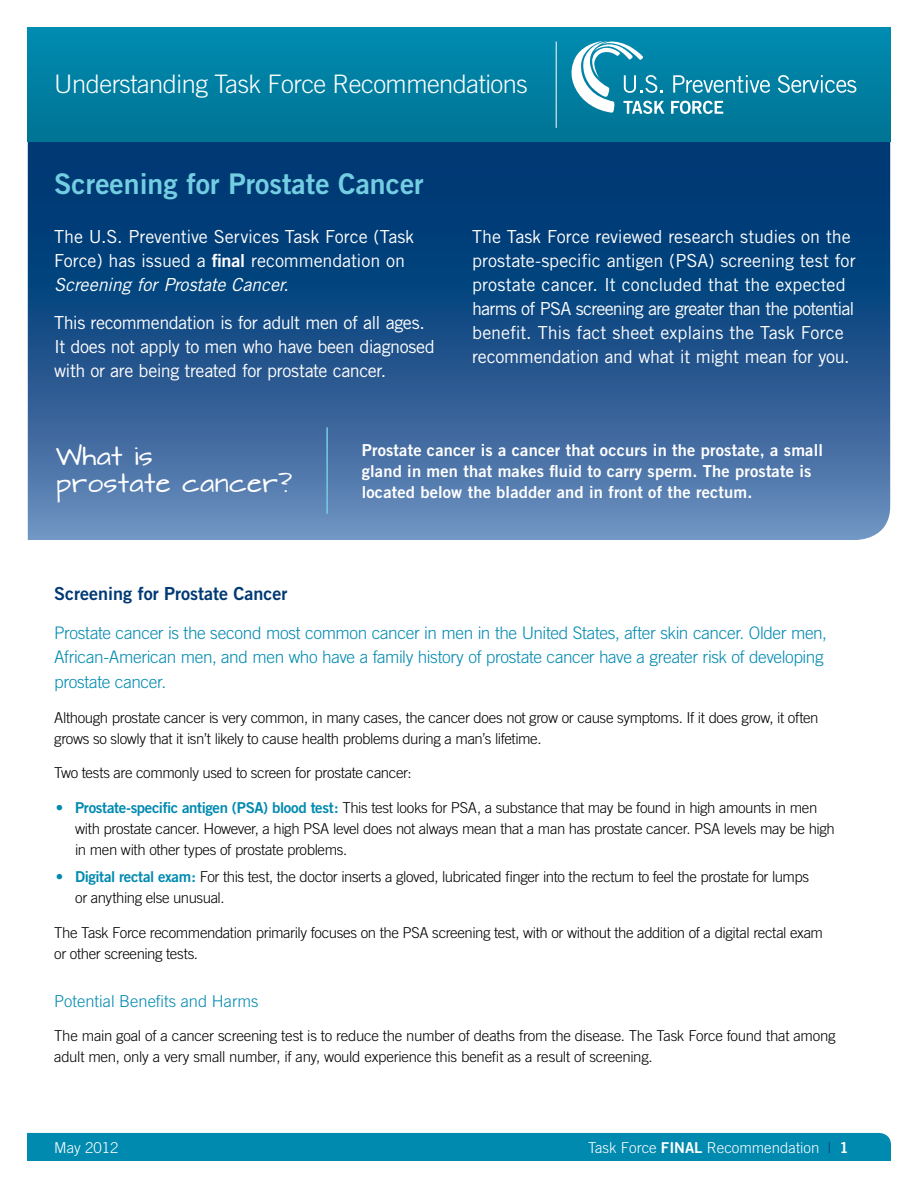
<style>
.page{position:relative;width:918px;height:1188px;background:#fff}
.page>*{position:absolute;margin:0;border:0;box-sizing:border-box;transform-origin:0 0}
.t1{font:28.5px "Trade Gothic Bold Two";color:#74cee2}
.t2{font:300 25.5px "Trade Gothic";letter-spacing:-.02em;color:#fff}
.t3{font:22.5px/27px "Architects Daughter";letter-spacing:.01em;color:#fff}
.t4{font:18px/24px "Trade Gothic";letter-spacing:-.015em;color:#fff}
.t5{font:18px "Trade Gothic Bold Two";color:#003974}
.t6{font:300 17.25px/24.8px "Trade Gothic";letter-spacing:-.025em;color:#008ab0}
.t7{font:16.5px/21px "Trade Gothic Bold Two";letter-spacing:.01em;color:#fff}
.t8{font:300 16.5px "Trade Gothic";color:#008ab0}
.t9{font:300 15px/21px "Trade Gothic";letter-spacing:-.025em;color:#000}
.t10{font:300 15px "Trade Gothic";color:#fff}
.s1{font-family:"Trade Gothic Bold Two"}
.s2{font-style:italic}
.s3{color:#008ab0}
.s4{font-family:"Trade Gothic Bold Two";font-weight:400;color:#008ab0}
.s5{font-family:"Trade Gothic Bold Two";font-weight:400}
.s6{color:#003974}
</style>
<div class="page">
<svg style="left:28px;top:141px;width:862px;height:399px;background:#24578e"></svg>
<div style="left:28px;top:27px;width:862px;height:114px;background:linear-gradient(to bottom,#008cb1,#007494)"></div>
<hr style="left:556px;top:42px;width:1px;height:86px;background:#fff">
<svg style="left:778px;top:75px;width:78px;height:18px"></svg>
<svg style="left:671px;top:101px;width:52px;height:13px"></svg>
<svg style="left:568px;top:41px;width:96px;height:73px"></svg>
<svg style="left:673px;top:75px;width:97px;height:18px;background:#44a1bb"></svg>
<div style="left:27px;top:1133px;width:864px;height:28px;background:#008ab0"></div>
<hr style="left:326px;top:427px;width:2px;height:87px;background:#74cee2">
<h1 class="t2" style="left:54px;top:69px;width:475px">Understanding Task Force Recommendations</h1>
<h1 class="t1" style="left:54px;top:166px;width:371px">Screening for Prostate Cancer</h1>
<p class="t4" style="left:54px;top:225px;width:362px">The U.S. Preventive Services Task Force (Task<br>Force) has issued a <span class="s1">final</span> recommendation on<br><span class="s2">Screening for Prostate Cancer</span>.</p>
<p class="t4" style="left:54px;top:310px;width:382px">This recommendation is for adult men of all ages.<br>It does not apply to men who have been diagnosed with or are being treated for prostate cancer.</p>
<p class="t4" style="left:472px;top:225px;width:385px">The Task Force reviewed research studies on the prostate-specific antigen (PSA) screening test for prostate cancer. It concluded that the expected harms of PSA screening are greater than the potential benefit. This fact sheet explains the Task Force recommendation and what it might mean for you.</p>
<h2 class="t3" style="left:56px;top:444px;width:238px">What is<br>prostate cancer?</h2>
<p class="t7" style="left:362px;top:440px;width:463px">Prostate cancer is a cancer that occurs in the prostate, a small gland in men that makes fluid to carry sperm. The prostate is located below the bladder and in front of the rectum.</p>
<h1 class="t5" style="left:54px;top:583px;width:235px">Screening for Prostate Cancer</h1>
<p class="t6" style="left:54px;top:620px;width:774px">Prostate cancer is the second most common cancer in men in the United States, after skin cancer. Older men,<br>African-American men, and men who have a family history of prostate cancer have a greater risk of developing prostate cancer.</p>
<p class="t9" style="left:54px;top:707px;width:766px">Although prostate cancer is very common, in many cases, the cancer does not grow or cause symptoms. If it does grow, it often grows so slowly that it isn’t likely to cause health problems during a man’s lifetime.</p>
<p class="t9" style="left:54px;top:762px;width:359px">Two tests are commonly used to screen for prostate cancer:</p>
<p class="t9" style="left:75px;top:797px;width:761px;text-indent:-20px"><span class="s3">•</span> <span class="s4">Prostate-specific antigen (PSA) blood test:</span> This test looks for PSA, a substance that may be found in high amounts in men with prostate cancer. However, a high PSA level does not always mean that a man has prostate cancer. PSA levels may be high in men with other types of prostate problems.</p>
<p class="t9" style="left:75px;top:866px;width:735px;text-indent:-20px"><span class="s4">• Digital rectal exam:</span> For this test, the doctor inserts a gloved, lubricated finger into the rectum to feel the prostate for lumps or anything else unusual.</p>
<p class="t9" style="left:54px;top:922px;width:770px">The Task Force recommendation primarily focuses on the PSA screening test, with or without the addition of a digital rectal exam or other screening tests.</p>
<h2 class="t8" style="left:54px;top:991px;width:206px">Potential Benefits and Harms</h2>
<p class="t9" style="left:54px;top:1025px;width:783px">The main goal of a cancer screening test is to reduce the number of deaths from the disease. The Task Force found that among adult men, only a very small number, if any, would experience this benefit as a result of screening.</p>
<p class="t10" style="left:54px;top:1138px;width:66px">May 2012</p>
<p class="t10" style="left:588px;top:1138px;width:262px">Task Force <span class="s5">FINAL</span> Recommendation <span class="s6">|</span> <span class="s5">1</span></p>
</div>
